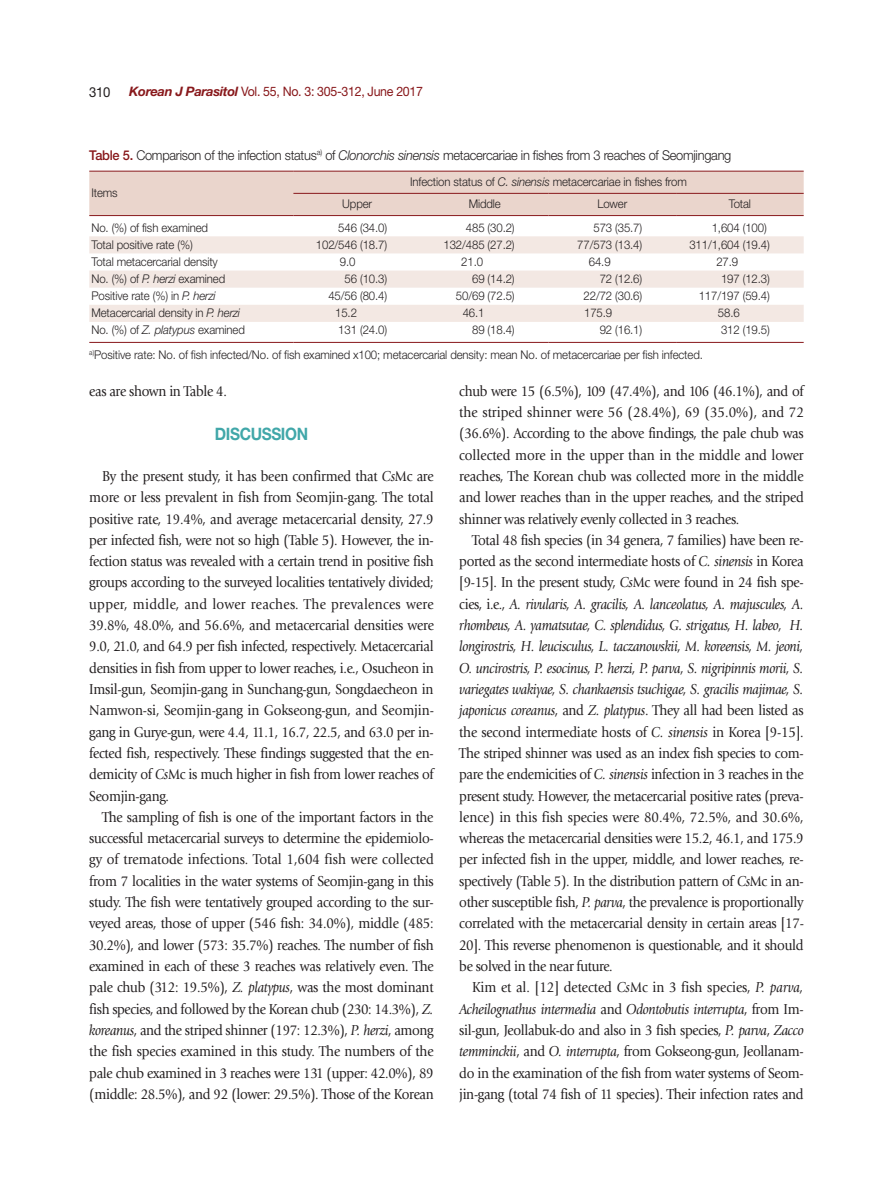
<style>
.page{position:relative;width:893px;height:1191px;background:#fff}
.page>*{position:absolute;margin:0;border:0;box-sizing:border-box;transform-origin:0 0}
.본문_대제목{font:700 17.1px "Helvetica Neue LT Std";letter-spacing:-.025em;color:#41a7a9;scale:.9 1}
.본문{font:15px/21.3px "Giovanni Std";letter-spacing:-.025em;color:#231f20;text-align:justify;scale:.9 1}
.t1{font:13.8px "Helvetica Neue LT Std";color:#231f20;scale:.95 1}
.표_제목__그림_설명{font:300 13.5px "Helvetica Neue LT Std";letter-spacing:-.02em;color:#231f20;scale:.95 1}
.t2{font:13.05px "Helvetica Neue LT Std";letter-spacing:-.025em;color:#88181b;scale:.95 1}
.표_본문{font:300 12px "Helvetica Neue LT Std";letter-spacing:-.01em;color:#231f20;scale:.95 1}
.s1{font-weight:700;font-style:italic}
.s2{font-weight:500;color:#88181b}
.s3{font-style:italic}
</style>
<div class="page">
<div style="left:89px;top:172px;width:715px;height:43px;background:#ead5cc"></div>
<svg style="left:89px;top:216px;width:715px;height:126px"></svg>
<svg style="left:89px;top:236px;width:715px;height:86px;fill:#f3e8e3"></svg>
<hr style="left:89px;top:171px;width:204px;height:1px;background:#88181b">
<hr style="left:293px;top:171px;width:128px;height:1px;background:#88181b">
<hr style="left:421px;top:171px;width:128px;height:1px;background:#88181b">
<hr style="left:549px;top:171px;width:127px;height:1px;background:#88181b">
<hr style="left:676px;top:171px;width:128px;height:1px;background:#88181b">
<hr style="left:293px;top:193px;width:128px;height:1px;background:#88181b">
<hr style="left:421px;top:193px;width:128px;height:1px;background:#88181b">
<hr style="left:549px;top:193px;width:127px;height:1px;background:#88181b">
<hr style="left:676px;top:193px;width:128px;height:1px;background:#88181b">
<hr style="left:89px;top:215px;width:204px;height:1px;background:#88181b">
<hr style="left:293px;top:215px;width:128px;height:1px;background:#88181b">
<hr style="left:421px;top:215px;width:128px;height:1px;background:#88181b">
<hr style="left:549px;top:215px;width:127px;height:1px;background:#88181b">
<hr style="left:676px;top:215px;width:128px;height:1px;background:#88181b">
<hr style="left:89px;top:342px;width:204px;height:1px;background:#88181b">
<hr style="left:293px;top:342px;width:128px;height:1px;background:#88181b">
<hr style="left:421px;top:342px;width:128px;height:1px;background:#88181b">
<hr style="left:549px;top:342px;width:127px;height:1px;background:#88181b">
<hr style="left:676px;top:342px;width:128px;height:1px;background:#88181b">
<p class="t1" style="left:89px;top:83px;width:24px">310</p>
<p class="t2" style="left:129px;top:84px;width:311px"><span class="s1">Korean J Parasitol</span> Vol. 55, No. 3: 305-312, June 2017</p>
<p class="표_제목__그림_설명" style="left:89px;top:147px;width:677px"><span class="s2">Table 5.</span> Comparison of the infection status<sup>a)</sup> of <span class="s3">Clonorchis sinensis</span> metacercariae in fishes from 3 reaches of Seomjingang</p>
<p class="표_본문" style="left:91px;top:186px;width:29px">Items</p>
<p class="표_본문" style="left:410px;top:175px;width:293px">Infection status of <span class="s3">C. sinensis</span> metacercariae in fishes from</p>
<p class="표_본문" style="left:342px;top:197px;width:33px">Upper</p>
<p class="표_본문" style="left:469px;top:197px;width:35px">Middle</p>
<p class="표_본문" style="left:597px;top:197px;width:33px">Lower</p>
<p class="표_본문" style="left:729px;top:197px;width:25px">Total</p>
<p class="표_본문" style="left:91px;top:220px;width:124px">No. (%) of fish examined</p>
<p class="표_본문" style="left:338px;top:220px;width:53px">546 (34.0)</p>
<p class="표_본문" style="left:466px;top:220px;width:53px">485 (30.2)</p>
<p class="표_본문" style="left:593px;top:220px;width:53px">573 (35.7)</p>
<p class="표_본문" style="left:712px;top:220px;width:59px">1,604 (100)</p>
<p class="표_본문" style="left:91px;top:237px;width:108px">Total positive rate (%)</p>
<p class="표_본문" style="left:316px;top:237px;width:76px">102/546 (18.7)</p>
<p class="표_본문" style="left:443px;top:237px;width:76px">132/485 (27.2)</p>
<p class="표_본문" style="left:577px;top:237px;width:70px">77/573 (13.4)</p>
<p class="표_본문" style="left:689px;top:237px;width:86px">311/1,604 (19.4)</p>
<p class="표_본문" style="left:91px;top:254px;width:135px">Total metacercarial density</p>
<p class="표_본문" style="left:340px;top:254px;width:18px">9.0</p>
<p class="표_본문" style="left:461px;top:254px;width:24px">21.0</p>
<p class="표_본문" style="left:589px;top:254px;width:24px">64.9</p>
<p class="표_본문" style="left:716px;top:254px;width:24px">27.9</p>
<p class="표_본문" style="left:91px;top:271px;width:142px">No. (%) of <span class="s3">P. herzi</span> examined</p>
<p class="표_본문" style="left:345px;top:271px;width:46px">56 (10.3)</p>
<p class="표_본문" style="left:472px;top:271px;width:46px">69 (14.2)</p>
<p class="표_본문" style="left:600px;top:271px;width:46px">72 (12.6)</p>
<p class="표_본문" style="left:721px;top:271px;width:53px">197 (12.3)</p>
<p class="표_본문" style="left:91px;top:288px;width:132px">Positive rate (%) in <span class="s3">P. herzi</span></p>
<p class="표_본문" style="left:328px;top:288px;width:63px">45/56 (80.4)</p>
<p class="표_본문" style="left:456px;top:288px;width:63px">50/69 (72.5)</p>
<p class="표_본문" style="left:583px;top:288px;width:63px">22/72 (30.6)</p>
<p class="표_본문" style="left:699px;top:288px;width:76px">117/197 (59.4)</p>
<p class="표_본문" style="left:91px;top:306px;width:158px">Metacercarial density in <span class="s3">P. herzi</span></p>
<p class="표_본문" style="left:335px;top:306px;width:24px">15.2</p>
<p class="표_본문" style="left:463px;top:306px;width:24px">46.1</p>
<p class="표_본문" style="left:584px;top:306px;width:31px">175.9</p>
<p class="표_본문" style="left:718px;top:306px;width:24px">58.6</p>
<p class="표_본문" style="left:91px;top:323px;width:163px">No. (%) of <span class="s3">Z. platypus</span> examined</p>
<p class="표_본문" style="left:338px;top:323px;width:53px">131 (24.0)</p>
<p class="표_본문" style="left:472px;top:323px;width:46px">89 (18.4)</p>
<p class="표_본문" style="left:600px;top:323px;width:46px">92 (16.1)</p>
<p class="표_본문" style="left:721px;top:323px;width:53px">312 (19.5)</p>
<p class="표_본문" style="left:89px;top:347px;width:647px"><sup>a)</sup>Positive rate: No. of fish infected/No. of fish examined x100; metacercarial density: mean No. of metacercariae per fish infected.</p>
<p class="본문" style="left:89px;top:380px;width:154px">eas are shown in Table 4.</p>
<p class="본문_대제목" style="left:215px;top:423px;width:105px">DISCUSSION</p>
<p class="본문" style="left:89px;top:465px;width:384px;text-indent:13px">By the present study, it has been confirmed that <span class="s3">Cs</span>Mc are more or less prevalent in fish from Seomjin-gang. The total positive rate, 19.4%, and average metacercarial density, 27.9 per infected fish, were not so high (Table 5). However, the in&shy;fection status was revealed with a certain trend in positive fish groups according to the surveyed localities tentatively divided; upper, middle, and lower reaches. The prevalences were 39.8%, 48.0%, and 56.6%, and metacercarial densities were 9.0, 21.0, and 64.9 per fish infected, respectively. Metacercarial densities in fish from upper to lower reaches, i.e., Osucheon in Imsil-gun, Seomjin-gang in Sunchang-gun, Songdaecheon in Namwon-si, Seomjin-gang in Gokseong-gun, and Seomjin&shy;gang in Gurye-gun, were 4.4, 11.1, 16.7, 22.5, and 63.0 per in&shy;fected fish, respectively. These findings suggested that the en&shy;demicity of <span class="s3">Cs</span>Mc is much higher in fish from lower reaches of Seomjin-gang.</p>
<p class="본문" style="left:89px;top:806px;width:384px;text-indent:13px">The sampling of fish is one of the important factors in the successful metacercarial surveys to determine the epidemiolo&shy;gy of trematode infections. Total 1,604 fish were collected from 7 localities in the water systems of Seomjin-gang in this study. The fish were tentatively grouped according to the sur&shy;veyed areas, those of upper (546 fish: 34.0%), middle (485:<br>30.2%), and lower (573: 35.7%) reaches. The number of fish examined in each of these 3 reaches was relatively even. The pale chub (312: 19.5%), <span class="s3">Z. platypus</span>, was the most dominant fish species, and followed by the Korean chub (230: 14.3%), <span class="s3">Z. koreanus</span>, and the striped shinner (197: 12.3%), <span class="s3">P. herzi</span>, among the fish species examined in this study. The numbers of the pale chub examined in 3 reaches were 131 (upper: 42.0%), 89 (middle: 28.5%), and 92 (lower: 29.5%). Those of the Korean</p>
<p class="본문" style="left:459px;top:380px;width:384px">chub were 15 (6.5%), 109 (47.4%), and 106 (46.1%), and of the striped shinner were 56 (28.4%), 69 (35.0%), and 72 (36.6%). According to the above findings, the pale chub was collected more in the upper than in the middle and lower reaches, The Korean chub was collected more in the middle and lower reaches than in the upper reaches, and the striped shinner was relatively evenly collected in 3 reaches.</p>
<p class="본문" style="left:459px;top:529px;width:384px;text-indent:13px">Total 48 fish species (in 34 genera, 7 families) have been re&shy;ported as the second intermediate hosts of <span class="s3">C. sinensis</span> in Korea [9-15]. In the present study, <span class="s3">Cs</span>Mc were found in 24 fish spe&shy;cies, i.e., <span class="s3">A. rivularis, A. gracilis, A. lanceolatus, A. majuscules, A. rhombeus, A. yamatsutae, C. splendidus, G. strigatus, H. labeo, H. longirostris, H. leucisculus, L. taczanowskii, M. koreensis, M. jeoni, O. uncirostris, P. esocinus, P. herzi, P. parva, S. nigripinnis morii, S. variegates wakiyae, S. chankaensis tsuchigae, S. gracilis majimae, S. japonicus coreanus</span>, and <span class="s3">Z. platypus</span>. They all had been listed as the second intermediate hosts of <span class="s3">C. sinensis</span> in Korea [9-15].<br>The striped shinner was used as an index fish species to com&shy;pare the endemicities of <span class="s3">C. sinensis</span> infection in 3 reaches in the present study. However, the metacercarial positive rates (preva&shy;lence) in this fish species were 80.4%, 72.5%, and 30.6%, whereas the metacercarial densities were 15.2, 46.1, and 175.9 per infected fish in the upper, middle, and lower reaches, re&shy;spectively (Table 5). In the distribution pattern of <span class="s3">Cs</span>Mc in an&shy;other susceptible fish, <span class="s3">P. parva</span>, the prevalence is proportionally correlated with the metacercarial density in certain areas [17- 20]. This reverse phenomenon is questionable, and it should be solved in the near future.</p>
<p class="본문" style="left:459px;top:977px;width:384px;text-indent:13px">Kim et al. [12] detected <span class="s3">Cs</span>Mc in 3 fish species, <span class="s3">P. parva, Acheilognathus intermedia</span> and <span class="s3">Odontobutis interrupta</span>, from Im&shy;sil-gun, Jeollabuk-do and also in 3 fish species, <span class="s3">P. parva</span>, <span class="s3">Zacco temminckii</span>, and <span class="s3">O. interrupta</span>, from Gokseong-gun, Jeollanam&shy;do in the examination of the fish from water systems of Seom&shy;jin-gang (total 74 fish of 11 species). Their infection rates and</p>
</div>
